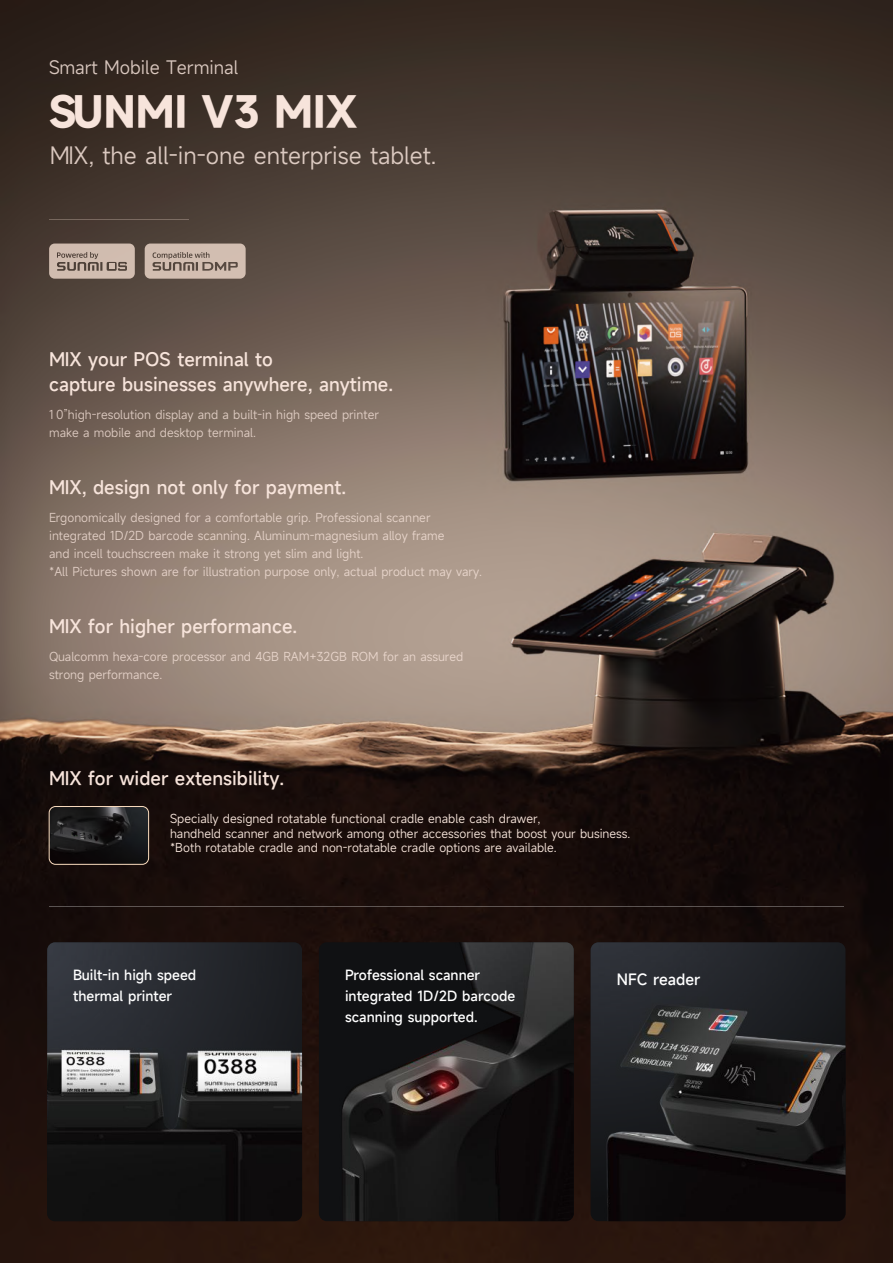
<style>
.page{position:relative;width:893px;height:1263px;background:#fff}
.page>*{position:absolute;margin:0;border:0;box-sizing:border-box;transform-origin:0 0}
.t1{font:700 40.5px "Mi Sans";color:#f7e4db}
.t2{font:23.25px "Mi Sans";color:#f7e4db}
.t3{font:500 18px/24.6px "Mi Sans";color:#f7e4db}
.t4{font:18px "Mi Sans";color:#f7e4db}
.t5{font:500 15px "Mi Sans";color:#fff}
.t6{font:500 13.5px/21px "Mi Sans";color:#fff}
.t7{font:12px/18px "Mi Sans";color:#f7e4db}
.t8{font:12px/14.4px "Mi Sans";color:#f7e5db}
</style>
<div class="page">
<img style="left:0;top:0;width:893px;height:1263px">
<img style="left:49px;top:806px;width:100px;height:58px">
<img style="left:47px;top:942px;width:255px;height:279px">
<img style="left:319px;top:942px;width:255px;height:279px">
<img style="left:591px;top:942px;width:254px;height:279px">
<svg style="left:49px;top:244px;width:86px;height:35px;background:#bca89c"></svg>
<svg style="left:145px;top:244px;width:101px;height:35px;background:#beab9e"></svg>
<hr style="left:49px;top:219px;width:140px;height:1px;background:#f2dcce">
<hr style="left:49px;top:906px;width:795px;height:1px;background:#fff">
<div style="left:49px;top:806px;width:100px;height:59px;border:1px solid #fbddbf;border-radius:6px"></div>
<h3 class="t4" style="left:49px;top:55px;width:191px">Smart Mobile Terminal</h3>
<h1 class="t1" style="left:49px;top:84px;width:310px">SUNMI V3 MIX</h1>
<h2 class="t2" style="left:49px;top:140px;width:389px">MIX, the all-in-one enterprise tablet.</h2>
<h3 class="t3" style="left:49px;top:347px;width:345px">MIX your POS terminal to<br>capture businesses anywhere, anytime.</h3>
<p class="t7" style="left:49px;top:405px;width:331px">1 0”high-resolution display and a built-in high speed printer make a mobile and desktop terminal.</p>
<h3 class="t3" style="left:49px;top:475px;width:299px">MIX, design not only for payment.</h3>
<p class="t7" style="left:49px;top:508px;width:434px">Ergonomically designed for a comfortable grip. Professional scanner integrated 1D/2D barcode scanning. Aluminum-magnesium alloy frame<br>and incell touchscreen make it strong yet slim and light.<br>*All Pictures shown are for illustration purpose only, actual product may vary.</p>
<h3 class="t3" style="left:49px;top:613px;width:250px">MIX for higher performance.</h3>
<p class="t7" style="left:49px;top:647px;width:416px">Qualcomm hexa-core processor and 4GB RAM+32GB ROM for an assured strong performance.</p>
<h3 class="t3" style="left:49px;top:765px;width:237px">MIX for wider extensibility.</h3>
<p class="t8" style="left:170px;top:811px;width:462px">Specially designed rotatable functional cradle enable cash drawer,<br>handheld scanner and network among other accessories that boost your business. *Both rotatable cradle and non-rotatable cradle options are available.</p>
<p class="t6" style="left:73px;top:964px;width:124px">Built-in high speed thermal printer</p>
<p class="t6" style="left:345px;top:964px;width:172px">Professional scanner integrated 1D/2D barcode scanning supported.</p>
<p class="t5" style="left:617px;top:969px;width:85px">NFC reader</p>
</div>
